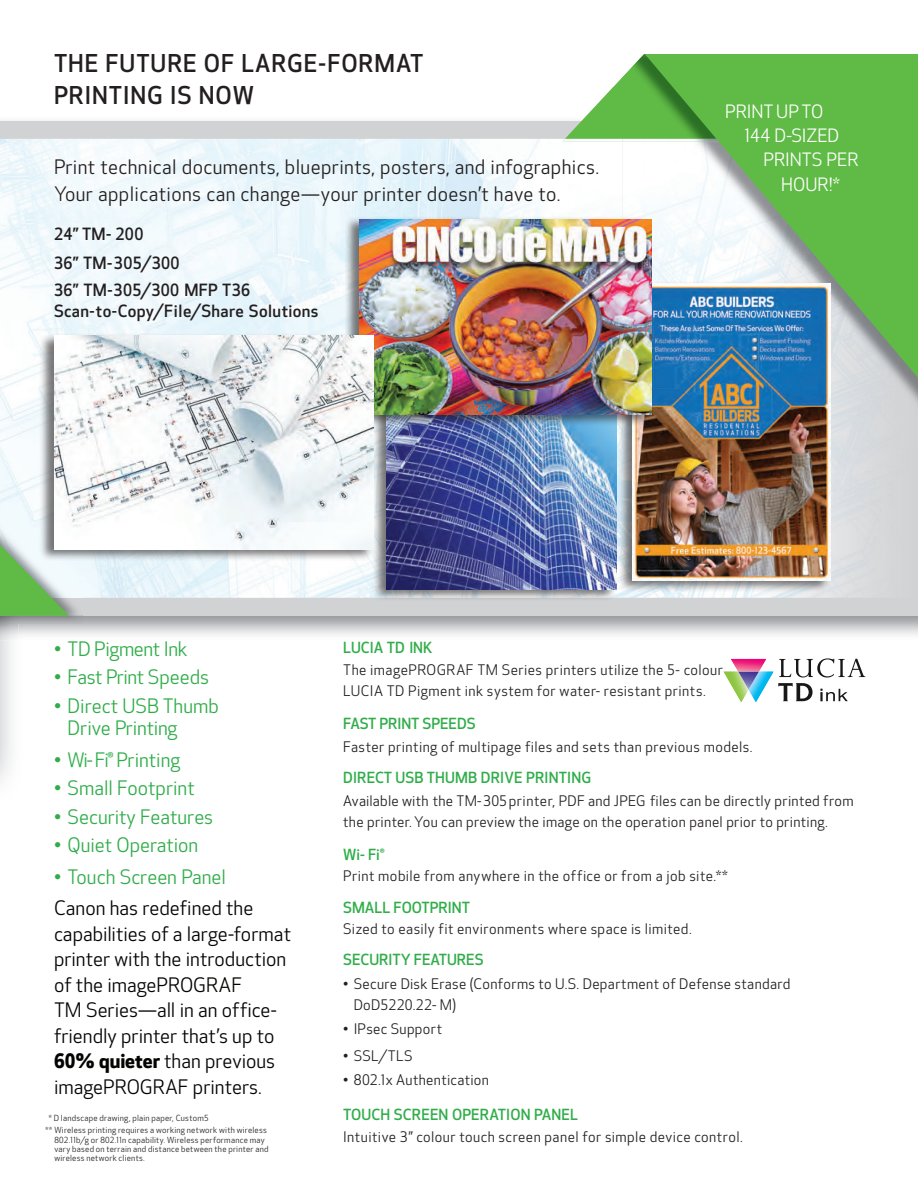
<style>
.page{position:relative;width:918px;height:1188px;background:#fff}
.page>*{position:absolute;margin:0;border:0;box-sizing:border-box;transform-origin:0 0}
.t1{font:500 24px/31.8px "Optic Sans 301";letter-spacing:.04em;color:#231f20}
.t2{font:19.5px/25.5px "Optic Sans 201";color:#040503}
.t3{font:19.5px/26.4px "Optic Sans 201";letter-spacing:.02em;color:#231f20}
.t4{font:19.5px/22.5px "Optic Sans 201";color:#30ad4a}
.t5{font:19.5px "Optic Sans 201";letter-spacing:-.02em;color:#30ad4a}
.t6{font:18px "Optic Sans 201";color:#fff}
.t7{font:500 16.5px/28.8px "Optic Sans 301";letter-spacing:.02em;color:#231f20}
.t8{font:16.5px/24px "Optic Sans 201";letter-spacing:.01em;color:#fff;text-align:center}
.t9{font:500 15px "Optic Sans 301";color:#30ad4a}
.t10{font:14.25px/21px "Optic Sans 201";letter-spacing:.025em;color:#231f20}
.t11{font:8.25px/9px "Optic Sans 201";letter-spacing:.03em;color:#231f20}
.s1{font-family:"Arial"}
.s2{font-family:"Optic Sans 401";font-weight:700}
</style>
<div class="page">
<img style="left:0;top:624px;width:19px;height:14px">
<div style="left:0;top:121px;width:918px;height:495px;background:#d1d2d4"></div>
<img style="left:0;top:139px;width:866px;height:459px">
<img style="left:0;top:520px;width:83px;height:96px">
<svg style="left:0;top:545px;width:69px;height:79px;background:#95c58d"></svg>
<img style="left:622px;top:141px;width:296px;height:307px">
<svg style="left:644px;top:54px;width:274px;height:324px;background:#8eca80"></svg>
<svg style="left:563px;top:54px;width:172px;height:87px"></svg>
<svg style="left:724px;top:658px;width:141px;height:44px"></svg>
<div style="left:371px;top:308px;width:246px;height:294px;background:#231f20;opacity:.6"></div>
<img style="left:387px;top:427px;width:230px;height:163px">
<div style="left:618px;top:281px;width:212px;height:312px;background:#231f20;opacity:.6"></div>
<img style="left:633px;top:284px;width:197px;height:296px">
<div style="left:345px;top:217px;width:306px;height:210px;background:#231f20;opacity:.6"></div>
<img style="left:360px;top:219px;width:291px;height:196px">
<div style="left:39px;top:333px;width:335px;height:228px;background:#231f20;opacity:.6"></div>
<img style="left:54px;top:336px;width:320px;height:213px">
<h1 class="t1" style="left:54px;top:48px;width:371px">THE FUTURE OF LARGE- FORMAT<br>PRINTING IS NOW</h1>
<h2 class="t3" style="left:54px;top:155px;width:547px">Print technical documents, blueprints, posters, and infographics.<br>Your applications can change—your printer doesn’t have to.</h2>
<p class="t7" style="left:54px;top:220px;width:127px">24” TM- 200<br>36” TM- 305/300</p>
<p class="t7" style="left:54px;top:280px;width:266px;line-height:21px">36” TM- 305/300 MFP T36<br>Scan- to- Copy/File/Share Solutions</p>
<p class="t6" style="left:725px;top:102px;width:100px">PRINT UP TO</p>
<p class="t6" style="left:744px;top:126px;width:97px">144 D-SIZED</p>
<p class="t6" style="left:763px;top:150px;width:97px">PRINTS PER</p>
<p class="t6" style="left:781px;top:174px;width:60px">HOUR!*</p>
<p class="t8" style="left:755px;top:100px;width:95px">PRINT UP TO</p>
<p class="t8" style="left:794px;top:148px;width:90px">PRINTS PER<br>HOUR!<span class="s1">*</span></p>
<h2 class="t5" style="left:54px;top:638px;width:135px">• TD Pigment Ink</h2>
<h2 class="t5" style="left:54px;top:666px;width:157px">• Fast Print Speeds</h2>
<h2 class="t4" style="left:67px;top:695px;width:153px;text-indent:-13px">• Direct USB Thumb<br>Drive Printing</h2>
<h2 class="t4" style="left:54px;top:749px;width:128px">• Wi- Fi® Printing</h2>
<h2 class="t4" style="left:54px;top:778px;width:142px">• Small Footprint</h2>
<h2 class="t4" style="left:54px;top:806px;width:161px">• Security Features</h2>
<h2 class="t4" style="left:54px;top:835px;width:146px">• Quiet Operation</h2>
<h2 class="t4" style="left:54px;top:866px;width:174px">• Touch Screen Panel</h2>
<h2 class="t2" style="left:54px;top:896px;width:239px">Canon has redefined the capabilities of a large-format printer with the introduction of the imagePROGRAF<br>TM Series—all in an office&shy;friendly printer that’s up to<br><span class="s2">60% quieter</span> than previous imagePROGRAF printers.</h2>
<p class="t11" style="left:45px;top:1112px;width:223px;line-height:12px;text-indent:4px">* D landscape drawing, plain paper, Custom5<br>** Wireless printing requires a working network with wireless</p>
<p class="t11" style="left:54px;top:1136px;width:216px">802.11b/g or 802.11n capability. Wireless performance may vary based on terrain and distance between the printer and wireless network clients.</p>
<p class="t9" style="left:343px;top:639px;width:91px">LUCIA TD INK</p>
<p class="t10" style="left:343px;top:660px;width:381px">The imagePROGRAF TM Series printers utilize the 5- colour<br>LUCIA TD Pigment ink system for water- resistant prints.</p>
<p class="t9" style="left:343px;top:715px;width:134px">FAST PRINT SPEEDS</p>
<p class="t10" style="left:343px;top:737px;width:411px">Faster printing of multipage files and sets than previous models.</p>
<p class="t9" style="left:343px;top:769px;width:249px">DIRECT USB THUMB DRIVE PRINTING</p>
<p class="t10" style="left:343px;top:791px;width:512px">Available with the TM- 305 printer, PDF and JPEG files can be directly printed from the printer. You can preview the image on the operation panel prior to printing.</p>
<p class="t9" style="left:343px;top:846px;width:43px">Wi- Fi®</p>
<p class="t10" style="left:343px;top:866px;width:386px">Print mobile from anywhere in the office or from a job site.**</p>
<p class="t9" style="left:343px;top:899px;width:128px">SMALL FOOTPRINT</p>
<p class="t10" style="left:343px;top:919px;width:350px">Sized to easily fit environments where space is limited.</p>
<p class="t9" style="left:343px;top:951px;width:142px">SECURITY FEATURES</p>
<p class="t10" style="left:354px;top:974px;width:438px;text-indent:-11px">• Secure Disk Erase (Conforms to U.S. Department of Defense standard<br>DoD5220.22- M)</p>
<p class="t10" style="left:343px;top:1019px;width:100px">• IPsec Support</p>
<p class="t10" style="left:343px;top:1046px;width:71px">• SSL/TLS</p>
<p class="t10" style="left:343px;top:1070px;width:147px">• 802.1x Authentication</p>
<p class="t9" style="left:343px;top:1106px;width:236px">TOUCH SCREEN OPERATION PANEL</p>
<p class="t10" style="left:343px;top:1127px;width:401px">Intuitive 3” colour touch screen panel for simple device control.</p>
</div>
